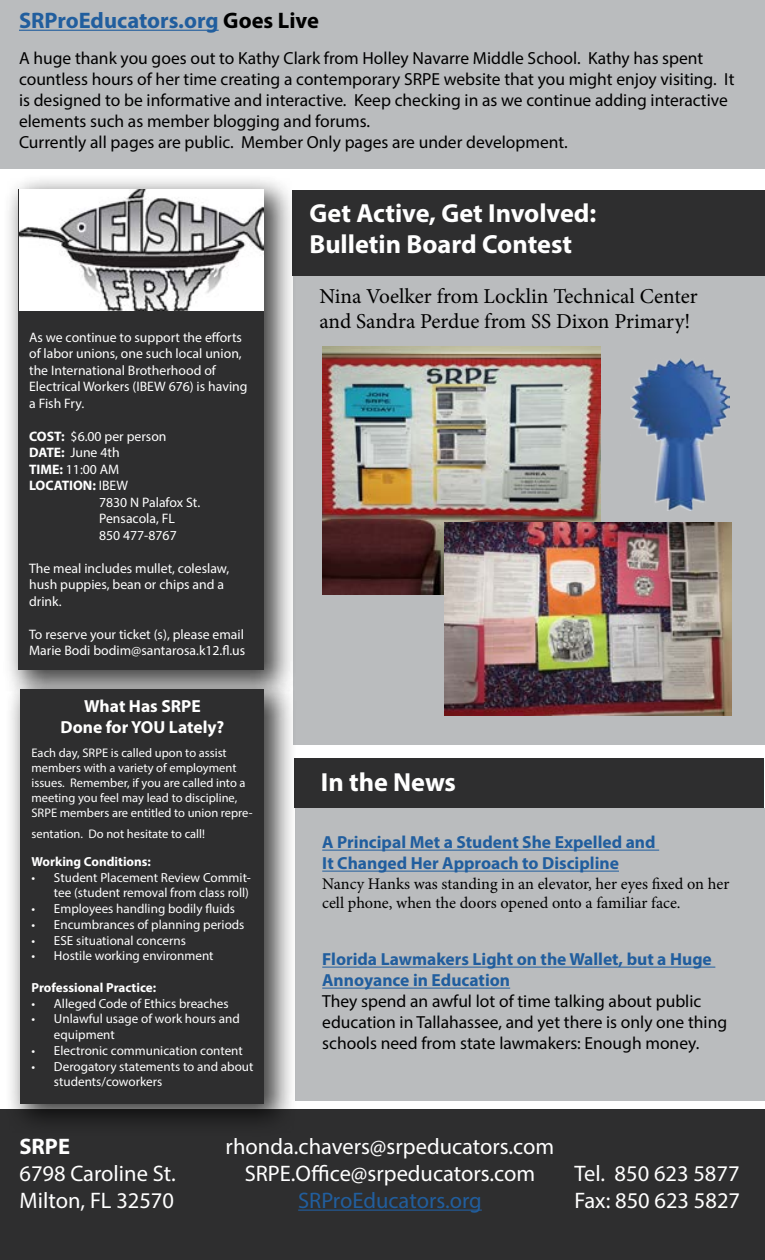
<style>
.page{position:relative;width:765px;height:1260px;background:#fff}
.page>*{position:absolute;margin:0;border:0;box-sizing:border-box;transform-origin:0 0}
.t1{font:700 26.25px/31.5px "Myriad Pro";color:#fff}
.t2{font:22.5px/27px "Myriad Pro";color:#fff}
.t3{font:700 22.5px "Myriad Pro";color:#215e9e}
.t4{font:22.5px "Myriad Pro";color:#215e9e}
.t5{font:700 22.5px "Myriad Pro";color:#fff}
.t6{font:21.25px/25.5px "Minion Pro";color:#000}
.t7{font:17.5px/21px "Myriad Pro";color:#000}
.t8{font:700 17.5px/21px "Myriad Pro";color:#215e9e}
.t9{font:700 17.5px/21px "Myriad Pro";color:#fff;text-align:center}
.t10{font:16.25px/19.5px "Minion Pro";letter-spacing:-.005em;color:#000}
.t11{font:13.75px/16.5px "Myriad Pro";color:#fff}
.t12{font:700 13.75px "Myriad Pro";color:#fff}
.t13{font:13.12px/15.8px "Myriad Pro";color:#fff}
.t14{font:700 13.12px "Myriad Pro";color:#fff}
.t15{font:12.5px/15px "Myriad Pro";color:#fff}
.s1{color:#000}
.s2{font-weight:700}
.s3{font-weight:400}
</style>
<div class="page">
<div style="left:293px;top:273px;width:471px;height:471px;background:#babcbe"></div>
<div style="left:0;top:1109px;width:765px;height:151px;background:#2e2e2f"></div>
<hr style="left:298px;top:1210px;width:184px;height:1px;background:#215e9e">
<div style="left:292px;top:190px;width:473px;height:86px;background:#2e2e2f"></div>
<div style="left:2px;top:173px;width:295px;height:531px;background:#000;opacity:.75"></div>
<div style="left:19px;top:190px;width:245px;height:480px;background:#2e2e2f"></div>
<img style="left:20px;top:189px;width:243px;height:122px">
<img style="left:323px;top:346px;width:277px;height:249px">
<img style="left:444px;top:522px;width:287px;height:193px">
<div style="left:295px;top:758px;width:469px;height:49px;background:#2e2e2f"></div>
<div style="left:295px;top:808px;width:469px;height:293px;background:#babcbe"></div>
<hr style="left:322px;top:850px;width:337px;height:1px;background:#215e9e">
<hr style="left:322px;top:871px;width:297px;height:1px;background:#215e9e">
<hr style="left:322px;top:967px;width:393px;height:1px;background:#215e9e">
<hr style="left:322px;top:988px;width:188px;height:1px;background:#215e9e">
<img style="left:630px;top:358px;width:100px;height:153px">
<div style="left:4px;top:673px;width:293px;height:465px;background:#000;opacity:.75"></div>
<div style="left:20px;top:689px;width:244px;height:414px;background:#2e2e2f"></div>
<div style="left:1px;top:1px;width:764px;height:168px;background:#babcbe"></div>
<hr style="left:19px;top:30px;width:200px;height:1px;background:#215e9e">
<p class="t3" style="left:19px;top:6px;width:302px">SRProEducators.org <span class="s1">Goes Live</span></p>
<p class="t7" style="left:19px;top:47px;width:717px">A huge thank you goes out to Kathy Clark from Holley Navarre Middle School. Kathy has spent countless hours of her time creating a contemporary SRPE website that you might enjoy visiting. It is designed to be informative and interactive. Keep checking in as we continue adding interactive elements such as member blogging and forums.<br>Currently all pages are public. Member Only pages are under development.</p>
<p class="t11" style="left:29px;top:329px;width:220px">As we continue to support the efforts of labor unions, one such local union, the International Brotherhood of<br>Electrical Workers (IBEW 676) is having a Fish Fry.</p>
<p class="t11" style="left:29px;top:428px;width:139px"><span class="s2">COST:</span> $6.00 per person</p>
<p class="t11" style="left:29px;top:444px;width:92px"><span class="s2">DATE:</span> June 4th</p>
<p class="t11" style="left:29px;top:461px;width:92px"><span class="s2">TIME:</span> 11:00 AM</p>
<p class="t12" style="left:29px;top:477px;width:100px">LOCATION: <span class="s3">IBEW</span></p>
<p class="t11" style="left:99px;top:494px;width:103px">7830 N Palafox St.</p>
<p class="t11" style="left:99px;top:510px;width:78px">Pensacola, FL</p>
<p class="t11" style="left:99px;top:527px;width:79px">850 477-8767</p>
<p class="t11" style="left:29px;top:560px;width:202px">The meal includes mullet, coleslaw, hush puppies, bean or chips and a drink.</p>
<p class="t11" style="left:29px;top:626px;width:218px">To reserve your ticket (s), please email<br>Marie Bodi bodim@santarosa.k12.fl.us</p>
<p class="t9" style="left:61px;top:695px;width:165px">What Has SRPE<br>Done for YOU Lately?</p>
<p class="t15" style="left:32px;top:745px;width:223px">Each day, SRPE is called upon to assist members with a variety of employment issues. Remember, if you are called into a meeting you feel may lead to discipline, SRPE members are entitled to union repre-</p>
<p class="t15" style="left:32px;top:826px;width:175px">sentation. Do not hesitate to call!</p>
<p class="t14" style="left:32px;top:853px;width:121px">Working Conditions:</p>
<p class="t13" style="left:32px;top:869px;width:221px;text-align:right">• Student Placement Review Commit&shy;tee (student removal from class roll)</p>
<p class="t13" style="left:32px;top:901px;width:205px">• Employees handling bodily fluids</p>
<p class="t13" style="left:32px;top:916px;width:214px">• Encumbrances of planning periods</p>
<p class="t13" style="left:32px;top:932px;width:156px">• ESE situational concerns</p>
<p class="t13" style="left:32px;top:948px;width:184px">• Hostile working environment</p>
<p class="t14" style="left:32px;top:979px;width:126px">Professional Practice:</p>
<p class="t13" style="left:32px;top:995px;width:199px">• Alleged Code of Ethics breaches</p>
<p class="t13" style="left:54px;top:1011px;width:187px;text-indent:-22px">• Unlawful usage of work hours and equipment</p>
<p class="t13" style="left:32px;top:1042px;width:213px">• Electronic communication content</p>
<p class="t13" style="left:54px;top:1058px;width:201px;text-indent:-22px">• Derogatory statements to and about students/coworkers</p>
<h1 class="t1" style="left:310px;top:196px;width:288px">Get Active, Get Involved:<br>Bulletin Board Contest</h1>
<p class="t6" style="left:320px;top:283px;width:380px">Nina Voelker from Locklin Technical Center and Sandra Perdue from SS Dixon Primary!</p>
<h1 class="t1" style="left:321px;top:766px;width:137px">In the News</h1>
<p class="t8" style="left:322px;top:831px;width:335px">A Principal Met a Student She Expelled and<br>It Changed Her Approach to Discipline</p>
<p class="t10" style="left:322px;top:874px;width:409px">Nancy Hanks was standing in an elevator, her eyes fixed on her cell phone, when the doors opened onto a familiar face.</p>
<p class="t8" style="left:322px;top:948px;width:391px">Florida Lawmakers Light on the Wallet, but a Huge<br>Annoyance in Education</p>
<p class="t7" style="left:322px;top:991px;width:406px">They spend an awful lot of time talking about public education in Tallahassee, and yet there is only one thing schools need from state lawmakers: Enough money.</p>
<p class="t5" style="left:20px;top:1132px;width:52px">SRPE</p>
<p class="t2" style="left:20px;top:1159px;width:158px">6798 Caroline St.<br>Milton, FL 32570</p>
<p class="t2" style="left:226px;top:1132px;width:330px;text-align:center">rhonda.chavers@srpeducators.com<br>SRPE.Office@srpeducators.com</p>
<p class="t4" style="left:298px;top:1186px;width:185px">SRProEducators.org</p>
<p class="t2" style="left:575px;top:1159px;width:167px">Tel. 850 623 5877<br>Fax: 850 623 5827</p>
</div>
